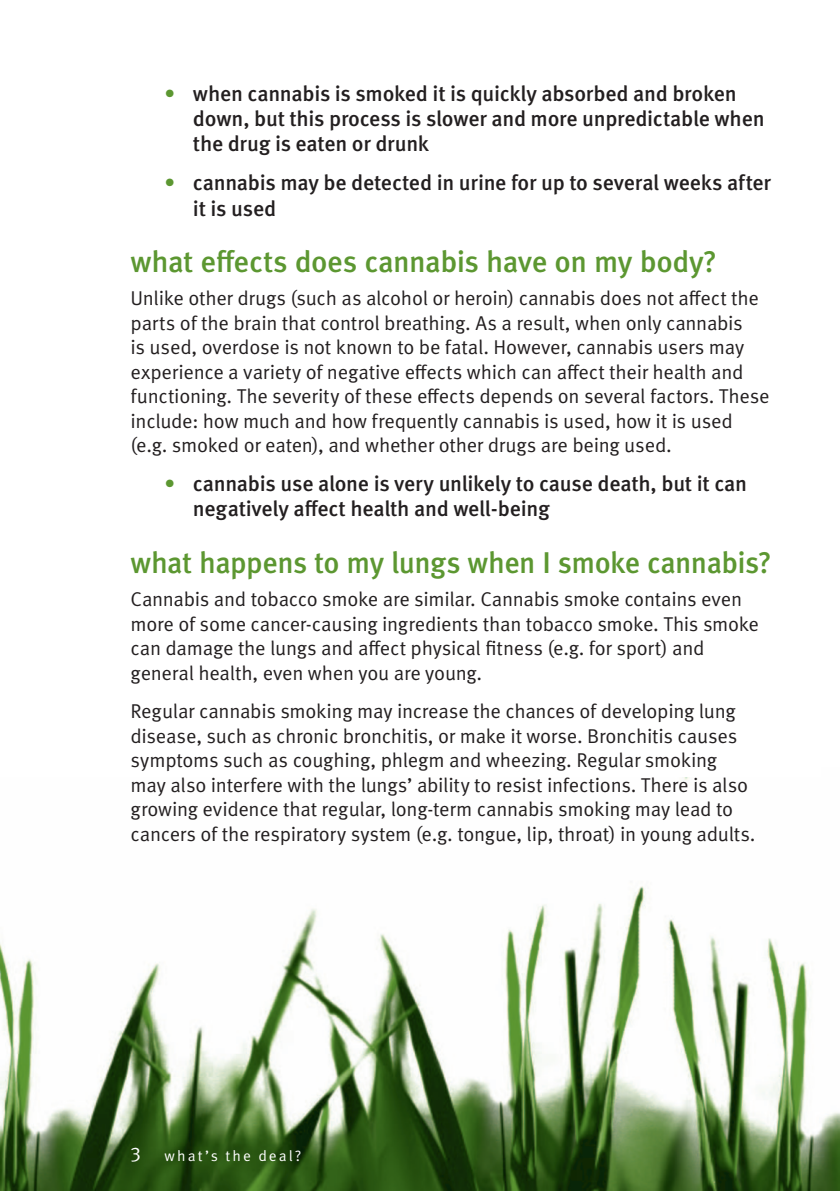
<style>
.page{position:relative;width:840px;height:1191px;background:#fff}
.page>*{position:absolute;margin:0;border:0;box-sizing:border-box;transform-origin:0 0}
.Green_Head{font:500 30px "Meta OT";letter-spacing:-.02em;color:#5c9731}
.Dingbat_points_bold{font:500 21.6px/25px "Meta OT";letter-spacing:-.015em;color:#231f20}
.Body{font:20px/24.4px "Meta OT";letter-spacing:-.015em;color:#231f20}
.t1{font:15px "Meta OT";letter-spacing:.135em;color:#fff}
.s1{color:#5c9731}
.s2{font-size:20px}
</style>
<div class="page">
<img style="left:0;top:777px;width:839px;height:414px">
<p class="Dingbat_points_bold" style="left:193px;top:82px;width:573px;text-indent:-28px"><span class="s1">•</span> when cannabis is smoked it is quickly absorbed and broken down, but this process is slower and more unpredictable when the drug is eaten or drunk</p>
<p class="Dingbat_points_bold" style="left:193px;top:171px;width:579px;text-indent:-28px"><span class="s1">•</span> cannabis may be detected in urine for up to several weeks after it is used</p>
<p class="Green_Head" style="left:130px;top:243px;width:587px">what effects does cannabis have on my body?</p>
<p class="Body" style="left:130px;top:286px;width:640px">Unlike other drugs (such as alcohol or heroin) cannabis does not affect the parts of the brain that control breathing. As a result, when only cannabis<br>is used, overdose is not known to be fatal. However, cannabis users may experience a variety of negative effects which can affect their health and functioning. The severity of these effects depends on several factors. These include: how much and how frequently cannabis is used, how it is used (e.g. smoked or eaten), and whether other drugs are being used.</p>
<p class="Dingbat_points_bold" style="left:193px;top:472px;width:555px;text-indent:-28px"><span class="s1">•</span> cannabis use alone is very unlikely to cause death, but it can negatively affect health and well-being</p>
<p class="Green_Head" style="left:130px;top:544px;width:642px">what happens to my lungs when I smoke cannabis?</p>
<p class="Body" style="left:130px;top:587px;width:629px">Cannabis and tobacco smoke are similar. Cannabis smoke contains even more of some cancer-causing ingredients than tobacco smoke. This smoke can damage the lungs and affect physical fitness (e.g. for sport) and general health, even when you are young.</p>
<p class="Body" style="left:130px;top:699px;width:626px">Regular cannabis smoking may increase the chances of developing lung disease, such as chronic bronchitis, or make it worse. Bronchitis causes symptoms such as coughing, phlegm and wheezing. Regular smoking may also interfere with the lungs’ ability to resist infections. There is also growing evidence that regular, long-term cannabis smoking may lead to cancers of the respiratory system (e.g. tongue, lip, throat) in young adults.</p>
<p class="t1" style="left:130px;top:1146px;width:172px"><span class="s2">3</span> what’s the deal?</p>
</div>
